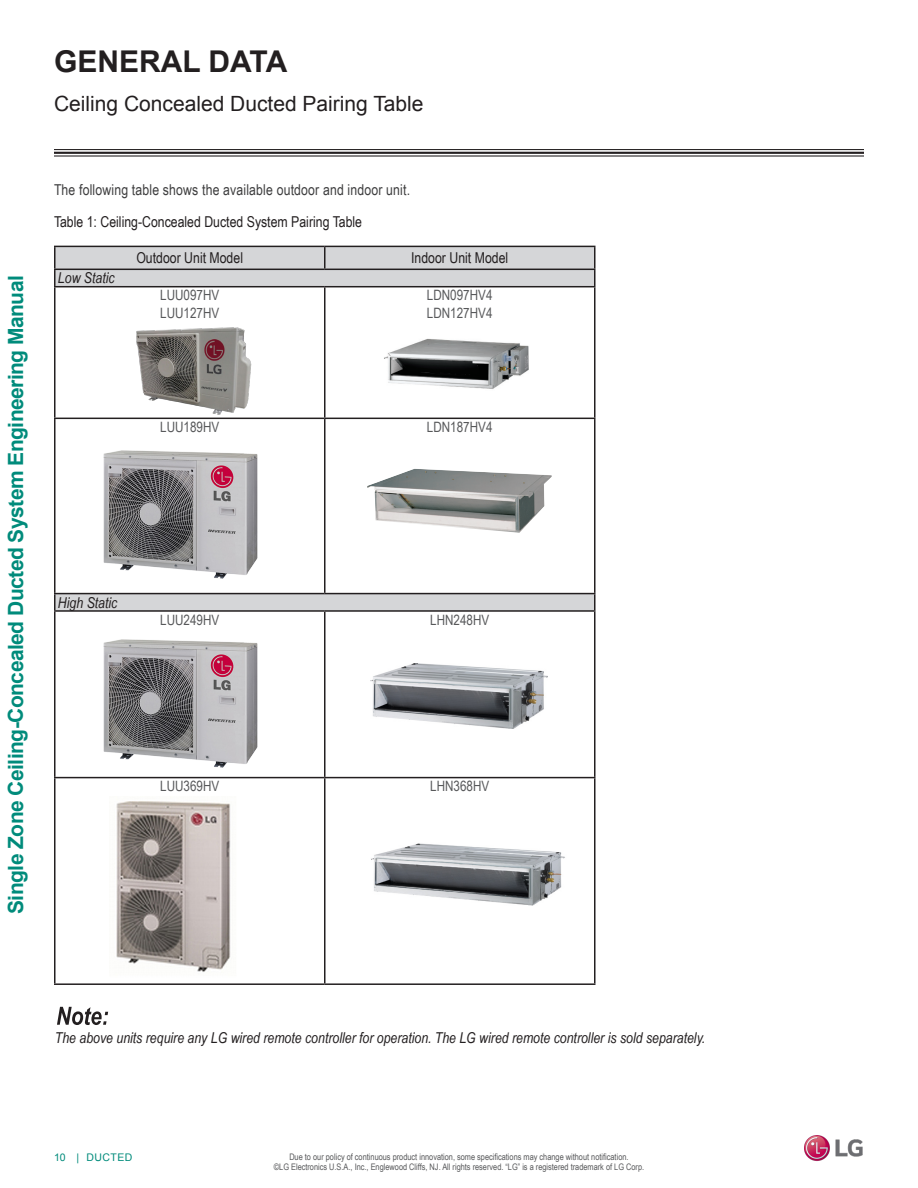
<style>
.page{position:relative;width:918px;height:1188px;background:#fff}
.page>*{position:absolute;margin:0;border:0;box-sizing:border-box;transform-origin:0 0}
.Section_Header{font:700 30px "Arial";color:#231f20}
.t1{font:700 21px "Arial";letter-spacing:-.025em;color:#008b7b}
.Subsection_Header{font:21px "Arial";color:#231f20}
.Warnings-Cautions-No{font:italic 15px "Arial Narrow";color:#231f20}
.Table_Header_10_pt{font:15px "Arial Narrow";color:#231f20}
.Body_Text{font:15px "Arial Narrow";letter-spacing:.01em;color:#3e3e3f}
.Table_SubHeader{font:italic 15px "Arial Narrow";color:#231f20}
.Table_Text_-_9_5_pt{font:14.25px "Arial Narrow";color:#57585a}
.t2{font:10.5px "Arial";letter-spacing:.04em;color:#008b7b}
.t3{font:9px/10.5px "Arial Narrow";color:#57585a;text-align:center}
</style>
<div class="page">
<img style="left:805px;top:1135px;width:58px;height:26px">
<img style="left:370px;top:664px;width:178px;height:65px">
<img style="left:371px;top:843px;width:194px;height:63px">
<hr style="left:54px;top:149px;width:810px;height:1px;background:#231f20">
<hr style="left:54px;top:152px;width:810px;height:2px;background:#231f20">
<hr style="left:54px;top:155px;width:810px;height:2px;background:#231f20">
<svg style="left:56px;top:247px;width:538px;height:363px"></svg>
<hr style="left:54px;top:246px;width:271px;height:1px;background:#231f20">
<hr style="left:54px;top:247px;width:2px;height:22px;background:#231f20">
<hr style="left:325px;top:246px;width:271px;height:1px;background:#231f20">
<hr style="left:324px;top:247px;width:2px;height:22px;background:#231f20">
<hr style="left:594px;top:247px;width:2px;height:22px;background:#231f20">
<hr style="left:54px;top:269px;width:271px;height:1px;background:#231f20">
<svg style="left:54px;top:270px;width:2px;height:16px"></svg>
<hr style="left:325px;top:269px;width:271px;height:1px;background:#231f20">
<svg style="left:594px;top:270px;width:2px;height:16px"></svg>
<hr style="left:54px;top:286px;width:271px;height:1px;background:#231f20">
<hr style="left:54px;top:287px;width:2px;height:131px;background:#231f20">
<hr style="left:325px;top:286px;width:271px;height:1px;background:#231f20">
<hr style="left:324px;top:287px;width:2px;height:131px;background:#231f20">
<hr style="left:594px;top:287px;width:2px;height:131px;background:#231f20">
<hr style="left:54px;top:418px;width:271px;height:1px;background:#231f20">
<hr style="left:54px;top:419px;width:2px;height:174px;background:#231f20">
<hr style="left:325px;top:418px;width:271px;height:1px;background:#231f20">
<hr style="left:324px;top:419px;width:2px;height:174px;background:#231f20">
<hr style="left:594px;top:419px;width:2px;height:174px;background:#231f20">
<hr style="left:54px;top:593px;width:271px;height:1px;background:#231f20">
<svg style="left:54px;top:594px;width:2px;height:16px"></svg>
<hr style="left:325px;top:593px;width:271px;height:1px;background:#231f20">
<svg style="left:594px;top:594px;width:2px;height:16px"></svg>
<hr style="left:54px;top:610px;width:271px;height:2px;background:#231f20">
<hr style="left:54px;top:612px;width:2px;height:165px;background:#231f20">
<hr style="left:325px;top:610px;width:271px;height:2px;background:#231f20">
<hr style="left:324px;top:612px;width:2px;height:165px;background:#231f20">
<hr style="left:594px;top:612px;width:2px;height:165px;background:#231f20">
<hr style="left:54px;top:777px;width:271px;height:1px;background:#231f20">
<hr style="left:54px;top:778px;width:2px;height:205px;background:#231f20">
<hr style="left:325px;top:777px;width:271px;height:1px;background:#231f20">
<hr style="left:324px;top:778px;width:2px;height:205px;background:#231f20">
<hr style="left:594px;top:778px;width:2px;height:205px;background:#231f20">
<hr style="left:54px;top:983px;width:271px;height:2px;background:#231f20">
<hr style="left:325px;top:983px;width:271px;height:2px;background:#231f20">
<img style="left:113px;top:318px;width:155px;height:99px">
<img style="left:382px;top:336px;width:147px;height:55px">
<img style="left:101px;top:449px;width:159px;height:132px">
<img style="left:367px;top:469px;width:185px;height:64px">
<svg style="left:57px;top:1007px;width:51px;height:18px"></svg>
<img style="left:116px;top:801px;width:115px;height:171px">
<img style="left:103px;top:639px;width:155px;height:129px">
<p class="Section_Header" style="left:54px;top:41px;width:235px">GENERAL DATA</p>
<p class="Subsection_Header" style="left:54px;top:90px;width:371px">Ceiling Concealed Ducted Pairing Table</p>
<h2 class="t1" style="left:2px;top:914px;width:640px;rotate:-90deg">Single Zone Ceiling-Concealed Ducted System Engineering Manual</h2>
<p class="Body_Text" style="left:54px;top:178px;width:358px">The following table shows the available outdoor and indoor unit.</p>
<p class="Table_Header_10_pt" style="left:54px;top:211px;width:310px">Table 1: Ceiling-Concealed Ducted System Pairing Table</p>
<p class="Table_SubHeader" style="left:58px;top:268px;width:58px">Low Static</p>
<p class="Table_Header_10_pt" style="left:136px;top:247px;width:108px">Outdoor Unit Model</p>
<p class="Table_Header_10_pt" style="left:411px;top:247px;width:99px">Indoor Unit Model</p>
<p class="Table_Text_-_9_5_pt" style="left:160px;top:285px;width:61px">LUU097HV</p>
<p class="Table_Text_-_9_5_pt" style="left:160px;top:302px;width:61px">LUU127HV</p>
<p class="Table_Text_-_9_5_pt" style="left:427px;top:285px;width:67px">LDN097HV4</p>
<p class="Table_Text_-_9_5_pt" style="left:427px;top:302px;width:67px">LDN127HV4</p>
<p class="Table_Text_-_9_5_pt" style="left:160px;top:416px;width:61px">LUU189HV</p>
<p class="Table_Text_-_9_5_pt" style="left:427px;top:416px;width:67px">LDN187HV4</p>
<p class="Table_SubHeader" style="left:58px;top:592px;width:61px">High Static</p>
<p class="Table_Text_-_9_5_pt" style="left:160px;top:609px;width:61px">LUU249HV</p>
<p class="Table_Text_-_9_5_pt" style="left:430px;top:609px;width:61px">LHN248HV</p>
<p class="Table_Text_-_9_5_pt" style="left:160px;top:776px;width:61px">LUU369HV</p>
<p class="Table_Text_-_9_5_pt" style="left:430px;top:776px;width:61px">LHN368HV</p>
<p class="Warnings-Cautions-No" style="left:55px;top:1027px;width:652px">The above units require any LG wired remote controller for operation. The LG wired remote controller is sold separately.</p>
<p class="t2" style="left:54px;top:1150px;width:80px">10 | DUCTED</p>
<p class="t3" style="left:274px;top:1151px;width:372px">Due to our policy of continuous product innovation, some specifications may change without notification.<br>©LG Electronics U.S.A., Inc., Englewood Cliffs, NJ. All rights reserved. “LG” is a registered trademark of LG Corp.</p>
</div>
